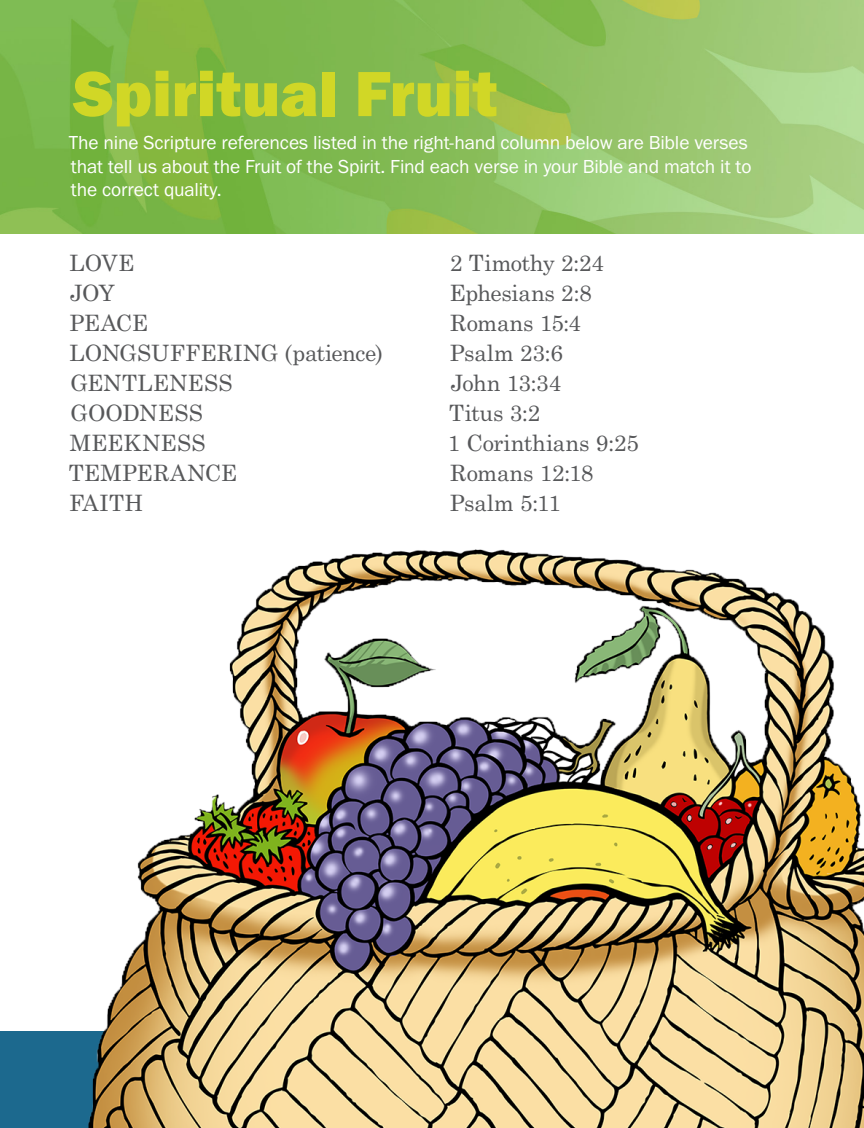
<style>
.page{position:relative;width:864px;height:1128px;background:#fff}
.page>*{position:absolute;margin:0;border:0;box-sizing:border-box;transform-origin:0 0}
.A_top_tab_text{font:66px "Franklin Gothic URW Hea";letter-spacing:-.005em;color:#d1d726}
.A_top_tab_text-2{font:22.5px/30px "Century Schoolbook Std";letter-spacing:-.005em;color:#57585a}
.Activity_-_Text{font:19.5px/23.4px "Franklin Gothic URW Boo";letter-spacing:-.005em;color:#fff}
</style>
<div class="page">
<img style="left:0;top:0;width:864px;height:233px">
<div style="left:0;top:1031px;width:864px;height:96px;background:#1c698e"></div>
<img style="left:88px;top:549px;width:776px;height:578px">
<p class="A_top_tab_text" style="left:73px;top:51px;width:425px">Spiritual Fruit</p>
<p class="Activity_-_Text" style="left:69px;top:131px;width:684px">The nine Scripture references listed in the right-hand column below are Bible verses that tell us about the Fruit of the Spirit. Find each verse in your Bible and match it to the correct quality.</p>
<p class="A_top_tab_text-2" style="left:70px;top:247px;width:66px">LOVE<br>JOY</p>
<p class="A_top_tab_text-2" style="left:69px;top:307px;width:80px">PEACE</p>
<p class="A_top_tab_text-2" style="left:70px;top:337px;width:315px">LONGSUFFERING (patience)</p>
<p class="A_top_tab_text-2" style="left:70px;top:367px;width:164px">GENTLENESS</p>
<p class="A_top_tab_text-2" style="left:70px;top:397px;width:134px">GOODNESS</p>
<p class="A_top_tab_text-2" style="left:70px;top:427px;width:137px">MEEKNESS</p>
<p class="A_top_tab_text-2" style="left:69px;top:457px;width:170px">TEMPERANCE</p>
<p class="A_top_tab_text-2" style="left:69px;top:487px;width:76px">FAITH</p>
<p class="A_top_tab_text-2" style="left:450px;top:247px;width:155px">2 Timothy 2:24</p>
<p class="A_top_tab_text-2" style="left:450px;top:277px;width:144px">Ephesians 2:8</p>
<p class="A_top_tab_text-2" style="left:450px;top:307px;width:132px">Romans 15:4</p>
<p class="A_top_tab_text-2" style="left:450px;top:337px;width:115px">Psalm 23:6</p>
<p class="A_top_tab_text-2" style="left:451px;top:367px;width:112px">John 13:34</p>
<p class="A_top_tab_text-2" style="left:449px;top:397px;width:92px">Titus 3:2</p>
<p class="A_top_tab_text-2" style="left:448px;top:427px;width:193px">1 Corinthians 9:25</p>
<p class="A_top_tab_text-2" style="left:450px;top:457px;width:145px">Romans 12:18</p>
<p class="A_top_tab_text-2" style="left:450px;top:487px;width:113px">Psalm 5:11</p>
</div>
